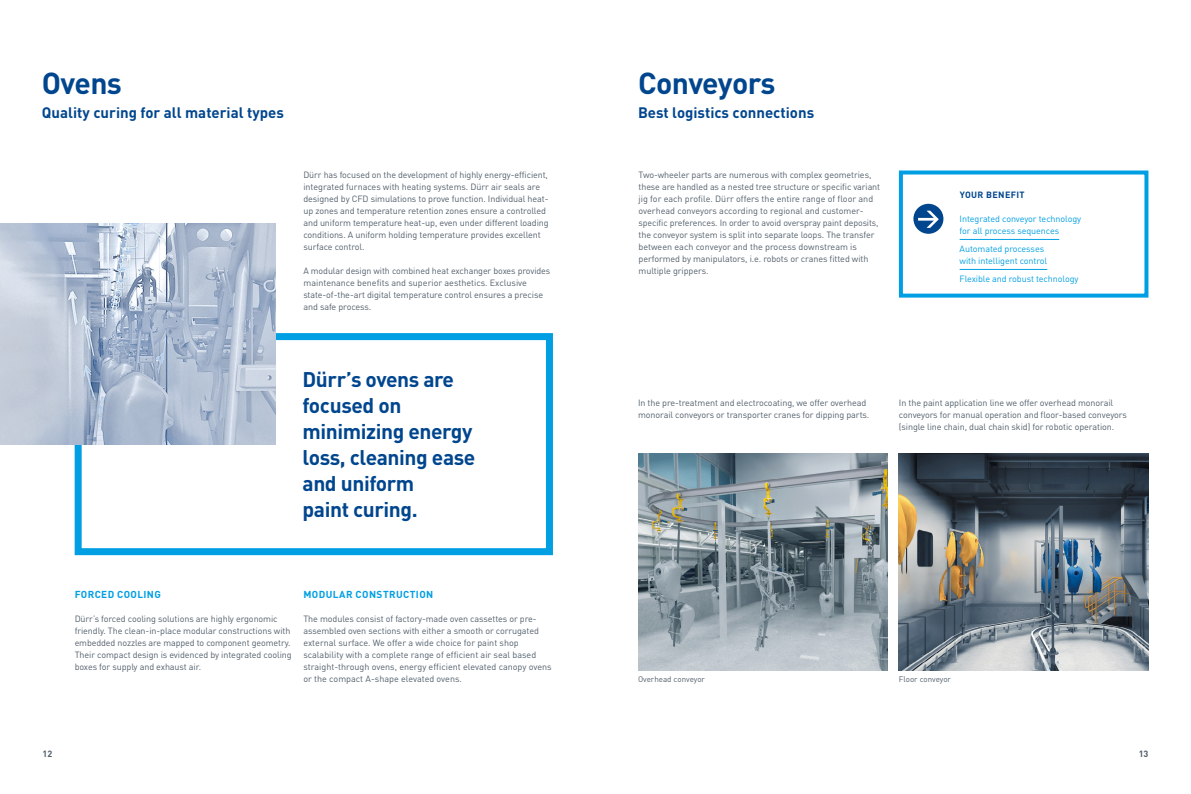
<style>
.page{position:relative;width:1191px;height:794px;background:#fff}
.page>*{position:absolute;margin:0;border:0;box-sizing:border-box;transform-origin:0 0}
.t1{font:700 30px "DIN Pro";letter-spacing:-.02em;color:#00468e}
.t2{font:700 21px/26px "DIN Pro";letter-spacing:-.02em;color:#00468e}
.t3{font:700 15px "DIN Pro";color:#00468e}
.t4{font:700 10px "DIN Pro";letter-spacing:.035em;color:#009fe3}
.t5{font:9px/12px "DIN Pro";letter-spacing:-.01em;color:#525f6b}
.t6{font:9px/12px "DIN Pro";letter-spacing:-.01em;color:#009fe3}
.t7{font:700 9px "DIN Pro";letter-spacing:.04em;color:#00468e}
.t8{font:700 9px "DIN Pro";color:#525f6b}
.t9{font:8px "DIN Pro";color:#525f6b}
</style>
<div class="page">
<div style="left:75px;top:333px;width:478px;height:222px;border:7px solid #009fe3"></div>
<img style="left:0;top:224px;width:275px;height:220px">
<img style="left:638px;top:454px;width:249px;height:216px">
<img style="left:899px;top:454px;width:249px;height:216px">
<hr style="left:959px;top:239px;width:100px;height:1px;background:#009fe3">
<hr style="left:959px;top:269px;width:88px;height:1px;background:#009fe3">
<div style="left:899px;top:170px;width:249px;height:127px;border:4px solid #009fe3"></div>
<div style="left:913px;top:204px;width:30px;height:30px;background:#00468e;border-radius:50%"></div>
<svg style="left:918px;top:211px;width:20px;height:17px"></svg>
<h1 class="t1" style="left:42px;top:59px;width:82px">Ovens</h1>
<h3 class="t3" style="left:42px;top:100px;width:243px">Quality curing for all material types</h3>
<p class="t5" style="left:303px;top:167px;width:247px">Dürr has focused on the development of highly energy-efficient, integrated furnaces with heating systems. Dürr air seals are designed by CFD simulations to prove function. Individual heat&shy;up zones and temperature retention zones ensure a controlled and uniform temperature heat-up, even under different loading conditions. A uniform holding temperature provides excellent surface control.</p>
<p class="t5" style="left:303px;top:263px;width:248px">A modular design with combined heat exchanger boxes provides maintenance benefits and superior aesthetics. Exclusive state-of-the-art digital temperature control ensures a precise and safe process.</p>
<h2 class="t2" style="left:302px;top:365px;width:174px">Dürr’s ovens are focused on minimizing energy loss, cleaning ease and uniform<br>paint curing.</h2>
<p class="t4" style="left:75px;top:586px;width:88px">FORCED COOLING</p>
<p class="t5" style="left:75px;top:611px;width:218px">Dürr’s forced cooling solutions are highly ergonomic friendly. The clean-in-place modular constructions with embedded nozzles are mapped to component geometry.<br>Their compact design is evidenced by integrated cooling boxes for supply and exhaust air.</p>
<p class="t4" style="left:303px;top:586px;width:131px">MODULAR CONSTRUCTION</p>
<p class="t5" style="left:303px;top:611px;width:250px">The modules consist of factory-made oven cassettes or pre&shy;assembled oven sections with either a smooth or corrugated external surface. We offer a wide choice for paint shop scalability with a complete range of efficient air seal based straight-through ovens, energy efficient elevated canopy ovens or the compact A-shape elevated ovens.</p>
<h1 class="t1" style="left:638px;top:59px;width:139px">Conveyors</h1>
<h3 class="t3" style="left:638px;top:100px;width:178px">Best logistics connections</h3>
<p class="t5" style="left:638px;top:167px;width:243px">Two-wheeler parts are numerous with complex geometries, these are handled as a nested tree structure or specific variant jig for each profile. Dürr offers the entire range of floor and overhead conveyors according to regional and customer&shy;specific preferences. In order to avoid overspray paint deposits, the conveyor system is split into separate loops. The transfer between each conveyor and the process downstream is performed by manipulators, i.e. robots or cranes fitted with multiple grippers.</p>
<p class="t7" style="left:959px;top:187px;width:67px">YOUR BENEFIT</p>
<p class="t6" style="left:959px;top:211px;width:123px">Integrated conveyor technology for all process sequences</p>
<p class="t6" style="left:959px;top:241px;width:89px">Automated processes with intelligent control</p>
<p class="t6" style="left:959px;top:271px;width:120px">Flexible and robust technology</p>
<p class="t5" style="left:638px;top:395px;width:233px">In the pre-treatment and electrocoating, we offer overhead monorail conveyors or transporter cranes for dipping parts.</p>
<p class="t5" style="left:899px;top:395px;width:229px">In the paint application line we offer overhead monorail conveyors for manual operation and floor-based conveyors (single line chain, dual chain skid) for robotic operation.</p>
<p class="t9" style="left:638px;top:672px;width:68px">Overhead conveyor</p>
<p class="t9" style="left:899px;top:672px;width:54px">Floor conveyor</p>
<p class="t8" style="left:43px;top:746px;width:11px">12</p>
<p class="t8" style="left:1138px;top:746px;width:11px">13</p>
</div>
